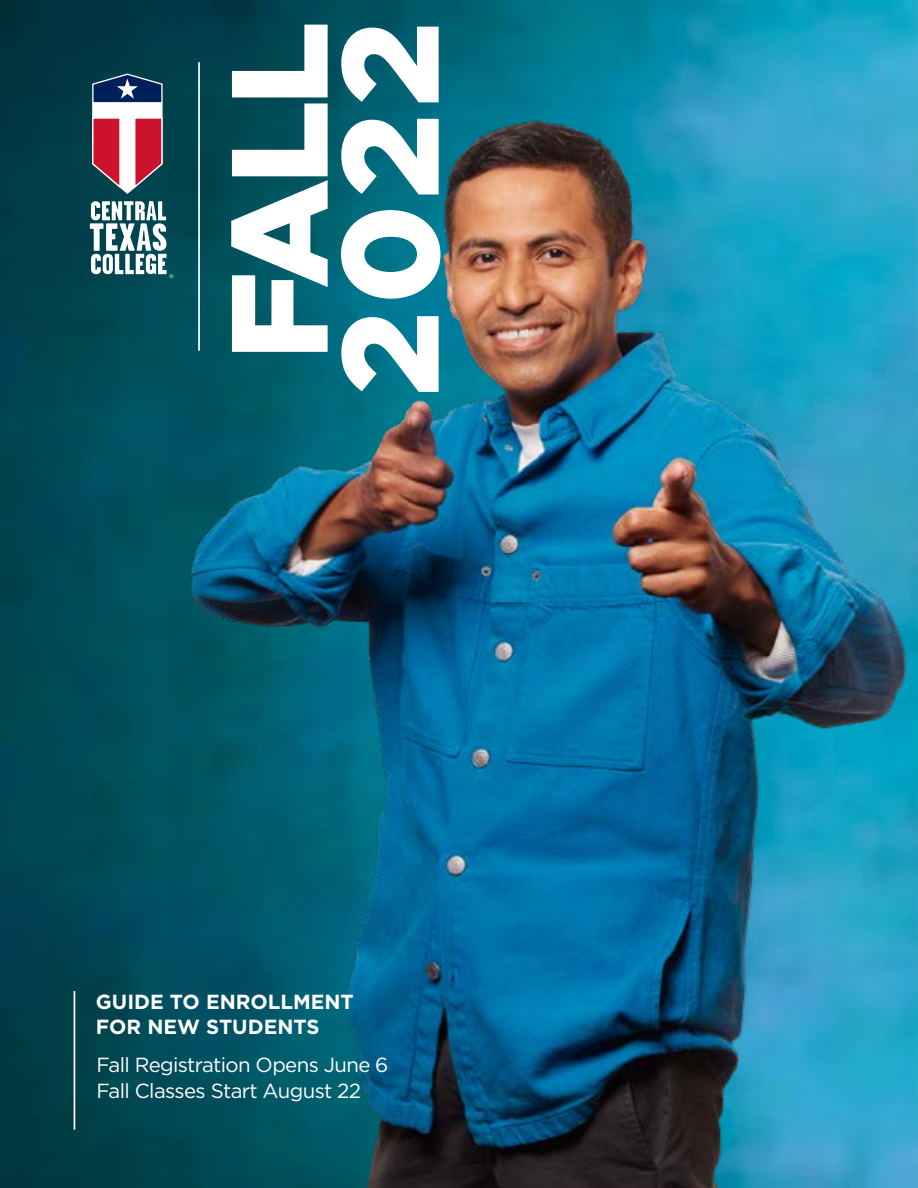
<style>
.page{position:relative;width:918px;height:1188px;background:#fff}
.page>*{position:absolute;margin:0;border:0;box-sizing:border-box;transform-origin:0 0}
.t1{font:900 136.65px/111px "Gotham";color:#fff}
.t2{font:20.4px/26.2px "Gotham";letter-spacing:-.03em;color:#fff}
.t3{font:700 20.4px/24.8px "Gotham";color:#fff}
</style>
<div class="page">
<img style="left:0;top:0;width:918px;height:1188px">
<img style="left:168px;top:97px;width:750px;height:1091px">
<svg style="left:91px;top:74px;width:72px;height:121px"></svg>
<svg style="left:90px;top:201px;width:83px;height:77px"></svg>
<hr style="left:74px;top:991px;width:1px;height:139px;background:#fff">
<hr style="left:198px;top:62px;width:2px;height:289px;background:#fff">
<h1 class="t1" style="left:222px;top:396px;width:376px;rotate:-90deg">FALL<br>2022</h1>
<p class="t3" style="left:96px;top:989px;width:259px">GUIDE TO ENROLLMENT<br>FOR NEW STUDENTS</p>
<p class="t2" style="left:96px;top:1051px;width:294px">Fall Registration Opens June 6<br>Fall Classes Start August 22</p>
</div>
